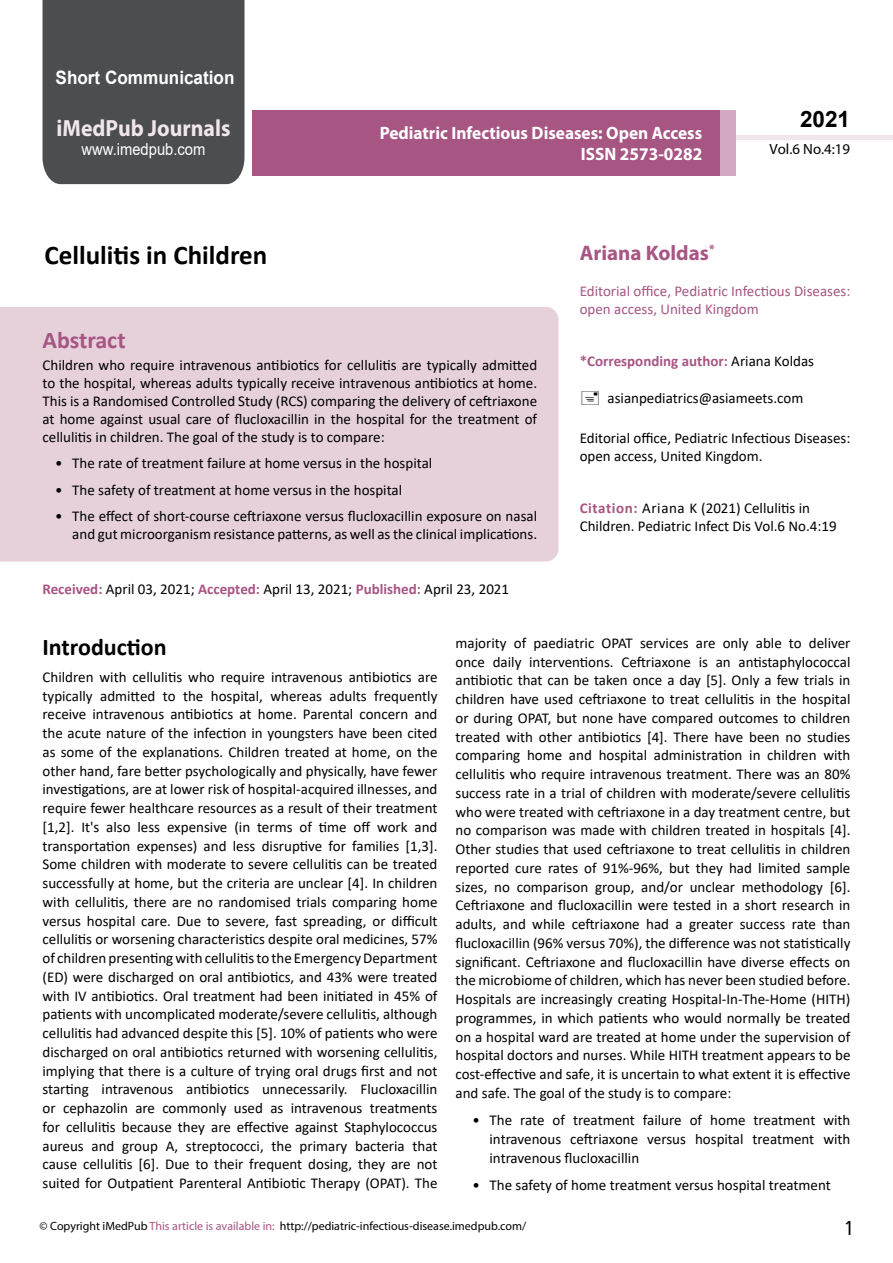
<style>
.page{position:relative;width:893px;height:1263px;background:#fff}
.page>*{position:absolute;margin:0;border:0;box-sizing:border-box;transform-origin:0 0}
.t1{font:700 27px "Calibri";color:#000}
.t2{font:25.5px "Tunga";color:#000}
.t3{font:700 24px "Calibri";color:#000}
.t4{font:700 24px "Calibri";color:#a75583}
.t5{font:700 23.4px "Myriad Pro";color:#f0e6eb;scale:.93 1}
.t6{font:700 22.5px "Arial";color:#000}
.t7{font:700 21px "Myriad Pro";color:#a75583}
.t8{font:700 18.45px "Arial";color:#fff;scale:.93 1}
.t9{font:700 18px/21.6px "Myriad Pro";color:#fff;text-align:right;scale:.96 1}
.t10{font:16.5px "Arial";color:#fff;scale:.89 1}
.t11{font:15px/18.8px "Calibri";color:#000;text-align:justify}
.t12{font:15px/18px "Calibri";color:#a75583}
.t13{font:700 15px "Calibri";color:#a75583}
.t14{font:14.85px "Myriad Pro";color:#000}
.t15{font:12px "Myriad Pro";color:#000}
.s1{font-weight:700;color:#a75583}
.s2{font-weight:400;color:#000}
.s3{color:#a75583}
</style>
<div class="page">
<div style="left:736px;top:135px;width:157px;height:5px;background:#f0e6eb"></div>
<div style="left:252px;top:110px;width:469px;height:66px;background:#a75583"></div>
<div style="left:720px;top:110px;width:16px;height:66px;background:#d2a9c0"></div>
<div style="left:43px;top:0;width:201px;height:184px;background:#4c4d4f"></div>
<div style="left:0;top:307px;width:558px;height:254px;background:#e6d1db"></div>
<p class="t8" style="left:56px;top:64px;width:194px">Short Communication</p>
<h3 class="t5" style="left:57px;top:113px;width:188px">iMedPub Journals</h3>
<p class="t10" style="left:82px;top:138px;width:141px">www.imedpub.com</p>
<p class="t9" style="left:380px;top:121px;width:337px">Pediatric Infectious Diseases: Open Access<br>ISSN 2573-0282</p>
<h3 class="t6" style="left:800px;top:104px;width:52px">2021</h3>
<p class="t14" style="left:769px;top:140px;width:82px">Vol.6 No.4:19</p>
<h1 class="t1" style="left:45px;top:236px;width:224px">Cellulitis in Children</h1>
<h3 class="t4" style="left:43px;top:323px;width:85px">Abstract</h3>
<p class="t11" style="left:43px;top:356px;width:496px;line-height:18px">Children who require intravenous antibiotics for cellulitis are typically admitted to the hospital, whereas adults typically receive intravenous antibiotics at home.<br>This is a Randomised Controlled Study (RCS) comparing the delivery of ceftriaxone at home against usual care of flucloxacillin in the hospital for the treatment of cellulitis in children. The goal of the study is to compare:</p>
<p class="t11" style="left:55px;top:454px;width:379px">• The rate of treatment failure at home versus in the hospital</p>
<p class="t11" style="left:55px;top:480px;width:348px">• The safety of treatment at home versus in the hospital</p>
<p class="t11" style="left:55px;top:507px;width:483px;line-height:18px;text-align:right">• The effect of short-course ceftriaxone versus flucloxacillin exposure on nasal and gut microorganism resistance patterns, as well as the clinical implications.</p>
<p class="t11" style="left:43px;top:579px;width:468px"><span class="s1">Received:</span> April 03, 2021; <span class="s1">Accepted:</span> April 13, 2021; <span class="s1">Published:</span> April 23, 2021</p>
<h3 class="t7" style="left:580px;top:239px;width:136px">Ariana Koldas<sup>*</sup></h3>
<p class="t12" style="left:580px;top:282px;width:272px">Editorial office, Pediatric Infectious Diseases: open access, United Kingdom</p>
<p class="t13" style="left:580px;top:350px;width:236px">*Corresponding author: <span class="s2">Ariana Koldas</span></p>
<p class="t11" style="left:607px;top:389px;width:197px">asianpediatrics@asiameets.com</p>
<p class="t11" style="left:580px;top:428px;width:272px;line-height:18px">Editorial office, Pediatric Infectious Diseases: open access, United Kingdom.</p>
<p class="t11" style="left:580px;top:498px;width:259px;line-height:18px"><span class="s1">Citation:</span> Ariana K (2021) Cellulitis in<br>Children. Pediatric Infect Dis Vol.6 No.4:19</p>
<h3 class="t3" style="left:43px;top:630px;width:126px">Introduction</h3>
<p class="t11" style="left:43px;top:667px;width:396px">Children with cellulitis who require intravenous antibiotics are typically admitted to the hospital, whereas adults frequently receive intravenous antibiotics at home. Parental concern and the acute nature of the infection in youngsters have been cited as some of the explanations. Children treated at home, on the other hand, fare better psychologically and physically, have fewer investigations, are at lower risk of hospital-acquired illnesses, and require fewer healthcare resources as a result of their treatment [1,2]. It's also less expensive (in terms of time off work and transportation expenses) and less disruptive for families [1,3].<br>Some children with moderate to severe cellulitis can be treated successfully at home, but the criteria are unclear [4]. In children with cellulitis, there are no randomised trials comparing home versus hospital care. Due to severe, fast spreading, or difficult cellulitis or worsening characteristics despite oral medicines, 57% of children presenting with cellulitis to the Emergency Department (ED) were discharged on oral antibiotics, and 43% were treated with IV antibiotics. Oral treatment had been initiated in 45% of patients with uncomplicated moderate/severe cellulitis, although cellulitis had advanced despite this [5]. 10% of patients who were discharged on oral antibiotics returned with worsening cellulitis, implying that there is a culture of trying oral drugs first and not starting intravenous antibiotics unnecessarily. Flucloxacillin or cephazolin are commonly used as intravenous treatments for cellulitis because they are effective against Staphylococcus aureus and group A, streptococci, the primary bacteria that cause cellulitis [6]. Due to their frequent dosing, they are not suited for Outpatient Parenteral Antibiotic Therapy (OPAT). The</p>
<p class="t11" style="left:455px;top:633px;width:396px">majority of paediatric OPAT services are only able to deliver once daily interventions. Ceftriaxone is an antistaphylococcal antibiotic that can be taken once a day [5]. Only a few trials in children have used ceftriaxone to treat cellulitis in the hospital or during OPAT, but none have compared outcomes to children treated with other antibiotics [4]. There have been no studies comparing home and hospital administration in children with cellulitis who require intravenous treatment. There was an 80% success rate in a trial of children with moderate/severe cellulitis who were treated with ceftriaxone in a day treatment centre, but no comparison was made with children treated in hospitals [4].<br>Other studies that used ceftriaxone to treat cellulitis in children reported cure rates of 91%-96%, but they had limited sample sizes, no comparison group, and/or unclear methodology [6].<br>Ceftriaxone and flucloxacillin were tested in a short research in adults, and while ceftriaxone had a greater success rate than flucloxacillin (96% versus 70%), the difference was not statistically significant. Ceftriaxone and flucloxacillin have diverse effects on the microbiome of children, which has never been studied before.<br>Hospitals are increasingly creating Hospital-In-The-Home (HITH) programmes, in which patients who would normally be treated on a hospital ward are treated at home under the supervision of hospital doctors and nurses. While HITH treatment appears to be cost-effective and safe, it is uncertain to what extent it is effective and safe. The goal of the study is to compare:</p>
<p class="t11" style="left:489px;top:1110px;width:362px;text-indent:-17px">• The rate of treatment failure of home treatment with intravenous ceftriaxone versus hospital treatment with intravenous flucloxacillin</p>
<p class="t11" style="left:472px;top:1175px;width:360px">• The safety of home treatment versus hospital treatment</p>
<p class="t15" style="left:40px;top:1218px;width:488px">© Copyright iMedPub <span class="s3">This article is available in:</span> http://pediatric-infectious-disease.imedpub.com/</p>
<h2 class="t2" style="left:845px;top:1211px;width:9px">1</h2>
</div>
